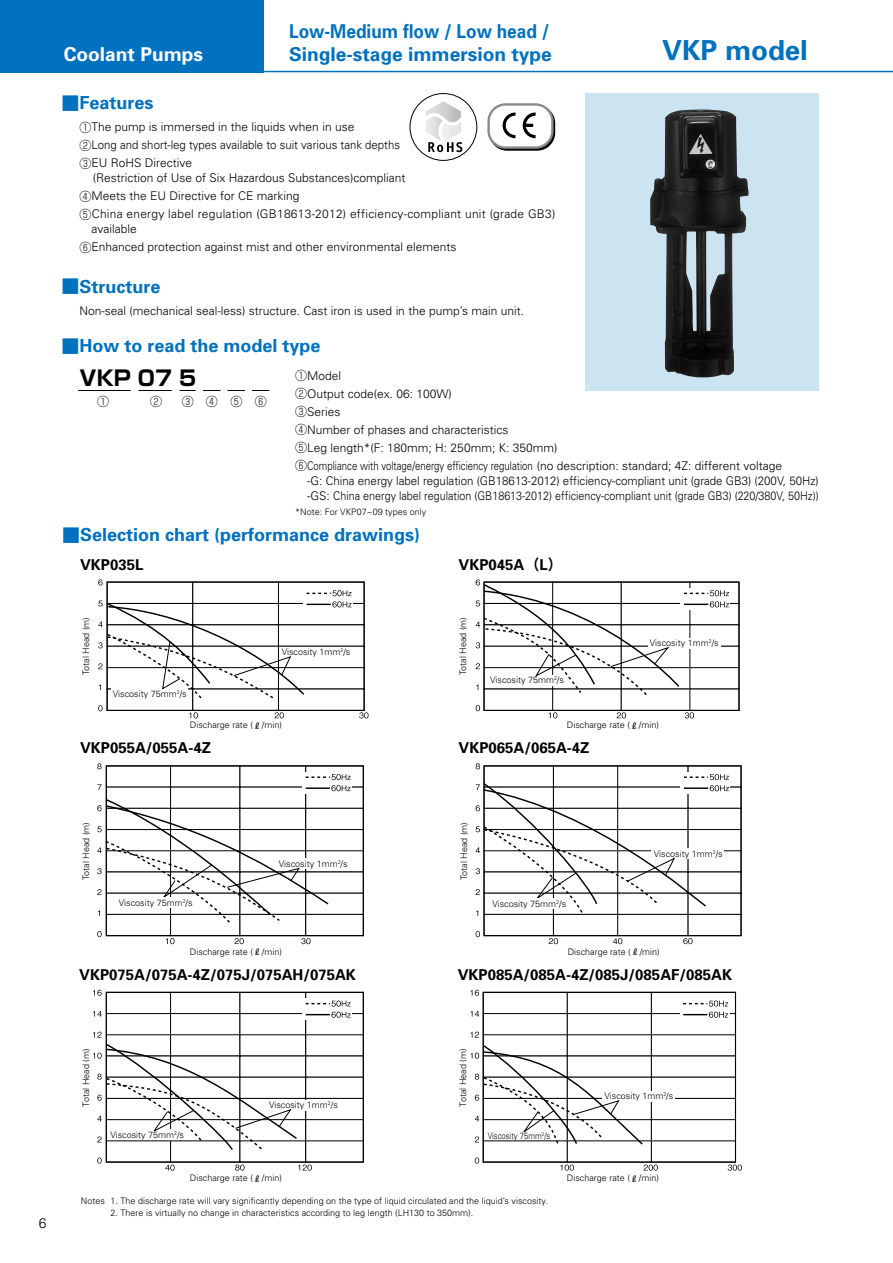
<style>
.page{position:relative;width:893px;height:1263px;background:#fff}
.page>*{position:absolute;margin:0;border:0;box-sizing:border-box;transform-origin:0 0}
.t1{font:700 27.6px "Univers";color:#0071be}
.t2{font:700 21px "Shin Go Pro";color:#000}
.t3{font:700 19.2px "Univers";color:#0071be}
.t4{font:700 19.2px "Univers";color:#0071be;scale:.9 1}
.t5{font:700 19.2px "Univers";color:#fff}
.t6{font:700 18px "Univers";color:#0071be}
.t7{font:700 15px "Univers";color:#000}
.t8{font:300 13.8px "Univers";color:#000}
.t9{font:300 12px/18px "Univers";color:#000}
.t10{font:300 12px "Shin Go Pro";color:#000}
.t11{font:300 9px "Univers";color:#000}
.t12{font:300 9px "Univers";color:#000;scale:.85 1}
.s1{font-family:"Shin Go Pro";font-weight:500}
.s2{font-family:"Shin Go Pro"}
.s3{font-family:"Gothic BBB Pro";font-weight:500}
.s4{font-family:"Midashi Go Pro MB31";font-weight:400}
</style>
<div class="page">
<div style="left:585px;top:94px;width:234px;height:297px;background:#cce3f2"></div>
<hr style="left:78px;top:390px;width:53px;height:1px;background:#000">
<hr style="left:139px;top:390px;width:33px;height:1px;background:#000">
<svg style="left:180px;top:390px;width:16px;height:1px"></svg>
<svg style="left:203px;top:390px;width:17px;height:1px"></svg>
<svg style="left:228px;top:390px;width:17px;height:1px"></svg>
<svg style="left:252px;top:390px;width:17px;height:1px"></svg>
<img style="left:650px;top:109px;width:99px;height:268px">
<div style="left:489px;top:105px;width:66px;height:46px;border:2px solid #040404;border-radius:17px"></div>
<div style="left:489px;top:104px;width:63px;height:44px;background:#fff;border-radius:17px"></div>
<div style="left:487px;top:103px;width:67px;height:46px;border:2px solid #8a8b8b;border-radius:17px"></div>
<svg style="left:503px;top:112px;width:12px;height:26px"></svg>
<svg style="left:523px;top:112px;width:13px;height:26px"></svg>
<div style="left:410px;top:93px;width:67px;height:68px;border:1px solid #000;border-radius:50%"></div>
<img style="left:431px;top:101px;width:26px;height:8px">
<svg style="left:420px;top:109px;width:47px;height:43px"></svg>
<svg style="left:98px;top:579px;width:271px;height:139px"></svg>
<svg style="left:476px;top:579px;width:264px;height:139px"></svg>
<svg style="left:97px;top:763px;width:267px;height:181px"></svg>
<svg style="left:475px;top:763px;width:267px;height:181px"></svg>
<svg style="left:93px;top:990px;width:271px;height:180px"></svg>
<svg style="left:471px;top:990px;width:271px;height:180px"></svg>
<div style="left:0;top:0;width:264px;height:72px;background:#0071be"></div>
<hr style="left:0;top:71px;width:893px;height:1px;background:#0071be">
<h3 class="t5" style="left:64px;top:42px;width:141px">Coolant Pumps</h3>
<h3 class="t6" style="left:62px;top:91px;width:94px"><span class="s1">■</span>Features</h3>
<h3 class="t4" style="left:289px;top:19px;width:291px">Low-Medium flow / Low head /</h3>
<h3 class="t3" style="left:289px;top:42px;width:264px">Single-stage immersion type</h3>
<h1 class="t1" style="left:662px;top:32px;width:147px">VKP model</h1>
<p class="t9" style="left:80px;top:118px;width:322px"><span class="s2">①</span>The pump is immersed in the liquids when in use<br><span class="s2">②</span>Long and short-leg types available to suit various tank depths<br><span class="s2">③</span>EU RoHS Directive</p>
<p class="t9" style="left:80px;top:169px;width:477px;text-indent:13px">(Restriction of Use of Six Hazardous Substances)compliant<br><span class="s2">④</span>Meets the EU Directive for CE marking<br><span class="s2">⑤</span>China energy label regulation (GB18613-2012) efficiency-compliant unit (grade GB3)</p>
<p class="t9" style="left:80px;top:220px;width:378px;text-indent:12px">available<br><span class="s2">⑥</span>Enhanced protection against mist and other environmental elements</p>
<h3 class="t6" style="left:62px;top:275px;width:101px"><span class="s1">■</span>Structure</h3>
<p class="t9" style="left:80px;top:301px;width:446px">Non-seal (mechanical seal-less) structure. Cast iron is used in the pump’s main unit.</p>
<h3 class="t6" style="left:62px;top:334px;width:261px"><span class="s1">■</span>How to read the model type</h3>
<h2 class="t2" style="left:80px;top:362px;width:118px">VKP 07 5</h2>
<p class="t10" style="left:97px;top:392px;width:13px">①</p>
<p class="t10" style="left:150px;top:392px;width:13px">②</p>
<p class="t10" style="left:182px;top:392px;width:87px">③④⑤⑥</p>
<p class="t9" style="left:295px;top:366px;width:488px"><span class="s2">①</span>Model<br><span class="s2">②</span>Output code(ex. 06: 100W)<br><span class="s2">③</span>Series<br><span class="s2">④</span>Number of phases and characteristics<br><span class="s2">⑤</span>Leg length*(F: 180mm; H: 250mm; K: 350mm)<br><span class="s2">⑥</span>Compliance with voltage/energy efficiency regulation (no description: standard; 4Z: different voltage</p>
<p class="t9" style="left:307px;top:473px;width:513px;line-height:15px">-G: China energy label regulation (GB18613-2012) efficiency-compliant unit (grade GB3) (200V, 50Hz) -GS: China energy label regulation (GB18613-2012) efficiency-compliant unit (grade GB3) (220/380V, 50Hz))</p>
<p class="t11" style="left:295px;top:507px;width:132px">*Note: For VKP07~09 types only</p>
<h3 class="t6" style="left:62px;top:523px;width:360px"><span class="s1">■</span>Selection chart (performance drawings)</h3>
<p class="t7" style="left:80px;top:555px;width:65px">VKP035L</p>
<p class="t11" style="left:81px;top:675px;width:59px;rotate:-90deg">Total Head (m)</p>
<p class="t11" style="left:113px;top:688px;width:75px">Viscosity 75mm<sup>2</sup>/s</p>
<p class="t11" style="left:282px;top:647px;width:70px">Viscosity 1mm<sup>2</sup>/s</p>
<p class="t11" style="left:190px;top:720px;width:94px">Discharge rate (<span class="s3">ℓ</span>/min)</p>
<p class="t7" style="left:459px;top:555px;width:106px">VKP045A<span class="s4">（</span>L<span class="s4">）</span></p>
<p class="t11" style="left:458px;top:675px;width:59px;rotate:-90deg">Total Head (m)</p>
<p class="t11" style="left:490px;top:675px;width:75px">Viscosity 75mm<sup>2</sup>/s</p>
<p class="t11" style="left:650px;top:637px;width:70px">Viscosity 1mm<sup>2</sup>/s</p>
<p class="t11" style="left:567px;top:720px;width:94px">Discharge rate (<span class="s3">ℓ</span>/min)</p>
<p class="t7" style="left:80px;top:738px;width:132px">VKP055A/055A-4Z</p>
<p class="t7" style="left:459px;top:738px;width:132px">VKP065A/065A-4Z</p>
<p class="t8" style="left:39px;top:1215px;width:9px">6</p>
<p class="t11" style="left:81px;top:880px;width:59px;rotate:-90deg">Total Head (m)</p>
<p class="t11" style="left:119px;top:897px;width:75px">Viscosity 75mm<sup>2</sup>/s</p>
<p class="t11" style="left:279px;top:858px;width:70px">Viscosity 1mm<sup>2</sup>/s</p>
<p class="t11" style="left:190px;top:946px;width:94px">Discharge rate (<span class="s3">ℓ</span>/min)</p>
<p class="t11" style="left:458px;top:880px;width:59px;rotate:-90deg">Total Head (m)</p>
<p class="t11" style="left:492px;top:898px;width:75px">Viscosity 75mm<sup>2</sup>/s</p>
<p class="t11" style="left:654px;top:848px;width:70px">Viscosity 1mm<sup>2</sup>/s</p>
<p class="t11" style="left:568px;top:946px;width:94px">Discharge rate (<span class="s3">ℓ</span>/min)</p>
<p class="t7" style="left:79px;top:965px;width:278px">VKP075A/075A-4Z/075J/075AH/075AK</p>
<p class="t7" style="left:458px;top:965px;width:276px">VKP085A/085A-4Z/085J/085AF/085AK</p>
<p class="t11" style="left:81px;top:1106px;width:59px;rotate:-90deg">Total Head (m)</p>
<p class="t11" style="left:110px;top:1129px;width:75px">Viscosity 75mm<sup>2</sup>/s</p>
<p class="t11" style="left:269px;top:1099px;width:70px">Viscosity 1mm<sup>2</sup>/s</p>
<p class="t11" style="left:190px;top:1173px;width:94px">Discharge rate (<span class="s3">ℓ</span>/min)</p>
<p class="t11" style="left:458px;top:1106px;width:59px;rotate:-90deg">Total Head (m)</p>
<p class="t12" style="left:488px;top:1130px;width:75px">Viscosity 75mm<sup>2</sup>/s</p>
<p class="t11" style="left:81px;top:1195px;width:469px">Notes 1. The discharge rate will vary significantly depending on the type of liquid circulated and the liquid’s viscosity.</p>
<p class="t11" style="left:111px;top:1207px;width:364px">2. There is virtually no change in characteristics according to leg length (LH130 to 350mm).</p>
<p class="t11" style="left:604px;top:1091px;width:70px">Viscosity 1mm<sup>2</sup>/s</p>
<p class="t11" style="left:567px;top:1173px;width:94px">Discharge rate (<span class="s3">ℓ</span>/min)</p>
</div>
